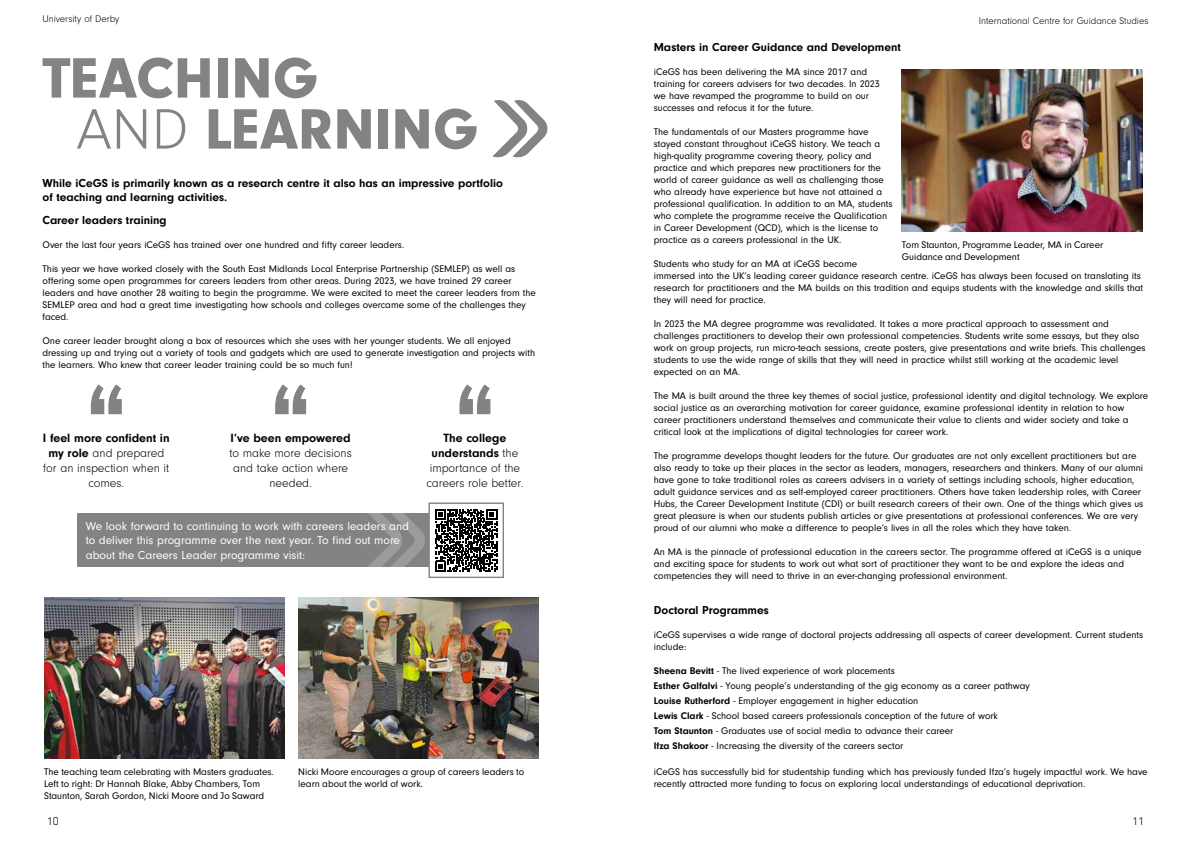
<style>
.page{position:relative;width:1191px;height:842px;background:#fff}
.page>*{position:absolute;margin:0;border:0;box-sizing:border-box;transform-origin:0 0}
.main_header{font:900 59px/51px "Neuzeit Gro";letter-spacing:.005em;color:#828484}
.t1{font:300 12.4px/14.9px "Neuzeit Gro";color:#000;text-align:center}
.t2{font:700 12px/14.4px "Neuzeit Gro";color:#000}
.t3{font:12px/14.4px "Neuzeit Gro";color:#fff}
.t4{font:300 12px "Neuzeit Gro";color:#000}
.t5{font:10px/12px "Neuzeit Gro";color:#000}
.t6{font:300 10px "Neuzeit Gro";color:#000}
.s1{font-weight:300}
.s2{font-weight:700}
</style>
<div class="page">
<svg style="left:492px;top:100px;width:55px;height:58px"></svg>
<img style="left:44px;top:597px;width:241px;height:162px">
<img style="left:298px;top:597px;width:241px;height:162px">
<img style="left:902px;top:69px;width:240px;height:162px">
<svg style="left:275px;top:384px;width:31px;height:30px"></svg>
<svg style="left:91px;top:384px;width:31px;height:30px"></svg>
<svg style="left:459px;top:384px;width:31px;height:30px"></svg>
<div style="left:77px;top:513px;width:351px;height:54px;background:#828484"></div>
<svg style="left:368px;top:513px;width:57px;height:54px"></svg>
<svg style="left:435px;top:509px;width:62px;height:62px"></svg>
<div style="left:428px;top:502px;width:76px;height:76px;border:1px solid #828484"></div>
<p class="t6" style="left:43px;top:13px;width:78px">University of Derby</p>
<p class="t6" style="left:978px;top:15px;width:171px">International Centre for Guidance Studies</p>
<p class="main_header" style="left:77px;top:53px;width:403px;text-indent:-34px">TEACHING<br><span class="s1">AND</span> LEARNING</p>
<p class="t2" style="left:43px;top:176px;width:462px">While iCeGS is primarily known as a research centre it also has an impressive portfolio of teaching and learning activities.</p>
<p class="t2" style="left:43px;top:213px;width:126px">Career leaders training</p>
<p class="t5" style="left:43px;top:239px;width:363px">Over the last four years iCeGS has trained over one hundred and fifty career leaders.</p>
<p class="t5" style="left:43px;top:263px;width:495px">This year we have worked closely with the South East Midlands Local Enterprise Partnership (SEMLEP) as well as offering some open programmes for careers leaders from other areas. During 2023, we have trained 29 career leaders and have another 28 waiting to begin the programme. We were excited to meet the career leaders from the SEMLEP area and had a great time investigating how schools and colleges overcame some of the challenges they faced.</p>
<p class="t5" style="left:43px;top:335px;width:494px">One career leader brought along a box of resources which she uses with her younger students. We all enjoyed dressing up and trying out a variety of tools and gadgets which are used to generate investigation and projects with the learners. Who knew that career leader training could be so much fun!</p>
<p class="t1" style="left:229px;top:431px;width:124px"><span class="s2">I’ve been empowered </span>to make more decisions and take action where needed.</p>
<p class="t1" style="left:43px;top:431px;width:128px"><span class="s2">I feel more confident in my role</span> and prepared for an inspection when it comes.</p>
<p class="t1" style="left:426px;top:431px;width:98px"><span class="s2">The college understands</span> the importance of the careers role better.</p>
<p class="t3" style="left:86px;top:519px;width:325px">We look forward to continuing to work with careers leaders and to deliver this programme over the next year. To find out more about the Careers Leader programme visit:</p>
<p class="t5" style="left:44px;top:766px;width:231px">The teaching team celebrating with Masters graduates.<br>Left to right: Dr Hannah Blake, Abby Chambers, Tom<br>Staunton, Sarah Gordon, Nicki Moore and Jo Saward</p>
<p class="t5" style="left:298px;top:766px;width:227px">Nicki Moore encourages a group of careers leaders to learn about the world of work.</p>
<p class="t2" style="left:654px;top:39px;width:248px">Masters in Career Guidance and Development</p>
<p class="t5" style="left:654px;top:65px;width:227px">iCeGS has been delivering the MA since 2017 and training for careers advisers for two decades. In 2023 we have revamped the programme to build on our successes and refocus it for the future.</p>
<p class="t5" style="left:654px;top:125px;width:240px">The fundamentals of our Masters programme have stayed constant throughout iCeGS history. We teach a high-quality programme covering theory, policy and practice and which prepares new practitioners for the world of career guidance as well as challenging those who already have experience but have not attained a professional qualification. In addition to an MA, students who complete the programme receive the Qualification in Career Development (QCD), which is the license to practice as a careers professional in the UK.</p>
<p class="t5" style="left:654px;top:257px;width:491px">Students who study for an MA at iCeGS become<br>immersed into the UK’s leading career guidance research centre. iCeGS has always been focused on translating its research for practitioners and the MA builds on this tradition and equips students with the knowledge and skills that they will need for practice.</p>
<p class="t5" style="left:654px;top:317px;width:493px">In 2023 the MA degree programme was revalidated. It takes a more practical approach to assessment and challenges practitioners to develop their own professional competencies. Students write some essays, but they also work on group projects, run micro-teach sessions, create posters, give presentations and write briefs. This challenges students to use the wide range of skills that they will need in practice whilst still working at the academic level expected on an MA.</p>
<p class="t5" style="left:654px;top:389px;width:496px">The MA is built around the three key themes of social justice, professional identity and digital technology. We explore social justice as an overarching motivation for career guidance, examine professional identity in relation to how career practitioners understand themselves and communicate their value to clients and wider society and take a critical look at the implications of digital technologies for career work.</p>
<p class="t5" style="left:654px;top:449px;width:491px">The programme develops thought leaders for the future. Our graduates are not only excellent practitioners but are also ready to take up their places in the sector as leaders, managers, researchers and thinkers. Many of our alumni have gone to take traditional roles as careers advisers in a variety of settings including schools, higher education, adult guidance services and as self-employed career practitioners. Others have taken leadership roles, with Career Hubs, the Career Development Institute (CDI) or built research careers of their own. One of the things which gives us great pleasure is when our students publish articles or give presentations at professional conferences. We are very proud of our alumni who make a difference to people’s lives in all the roles which they have taken.</p>
<p class="t5" style="left:654px;top:545px;width:489px">An MA is the pinnacle of professional education in the careers sector. The programme offered at iCeGS is a unique and exciting space for students to work out what sort of practitioner they want to be and explore the ideas and competencies they will need to thrive in an ever-changing professional environment.</p>
<p class="t5" style="left:902px;top:239px;width:203px">Tom Staunton, Programme Leader, MA in Career<br>Guidance and Development</p>
<p class="t2" style="left:654px;top:603px;width:116px">Doctoral Programmes</p>
<p class="t5" style="left:654px;top:629px;width:491px">iCeGS supervises a wide range of doctoral projects addressing all aspects of career development. Current students include:</p>
<p class="t5" style="left:654px;top:665px;width:242px"><span class="s2">Sheena Bevitt</span> - The lived experience of work placements</p>
<p class="t5" style="left:654px;top:680px;width:377px"><span class="s2">Esther Galfalvi</span> - Young people’s understanding of the gig economy as a career pathway</p>
<p class="t5" style="left:654px;top:695px;width:266px"><span class="s2">Louise Rutherford</span> - Employer engagement in higher education</p>
<p class="t5" style="left:654px;top:710px;width:346px"><span class="s2">Lewis Clark</span> - School based careers professionals conception of the future of work</p>
<p class="t5" style="left:654px;top:725px;width:301px"><span class="s2">Tom Staunton</span> - Graduates use of social media to advance their career</p>
<p class="t5" style="left:654px;top:739px;width:251px"><span class="s2">Ifza Shakoor</span> - Increasing the diversity of the careers sector</p>
<p class="t5" style="left:654px;top:766px;width:495px">iCeGS has successfully bid for studentship funding which has previously funded Ifza’s hugely impactful work. We have recently attracted more funding to focus on exploring local understandings of educational deprivation.</p>
<p class="t4" style="left:47px;top:814px;width:13px">10</p>
<p class="t4" style="left:1132px;top:814px;width:13px">11</p>
</div>
